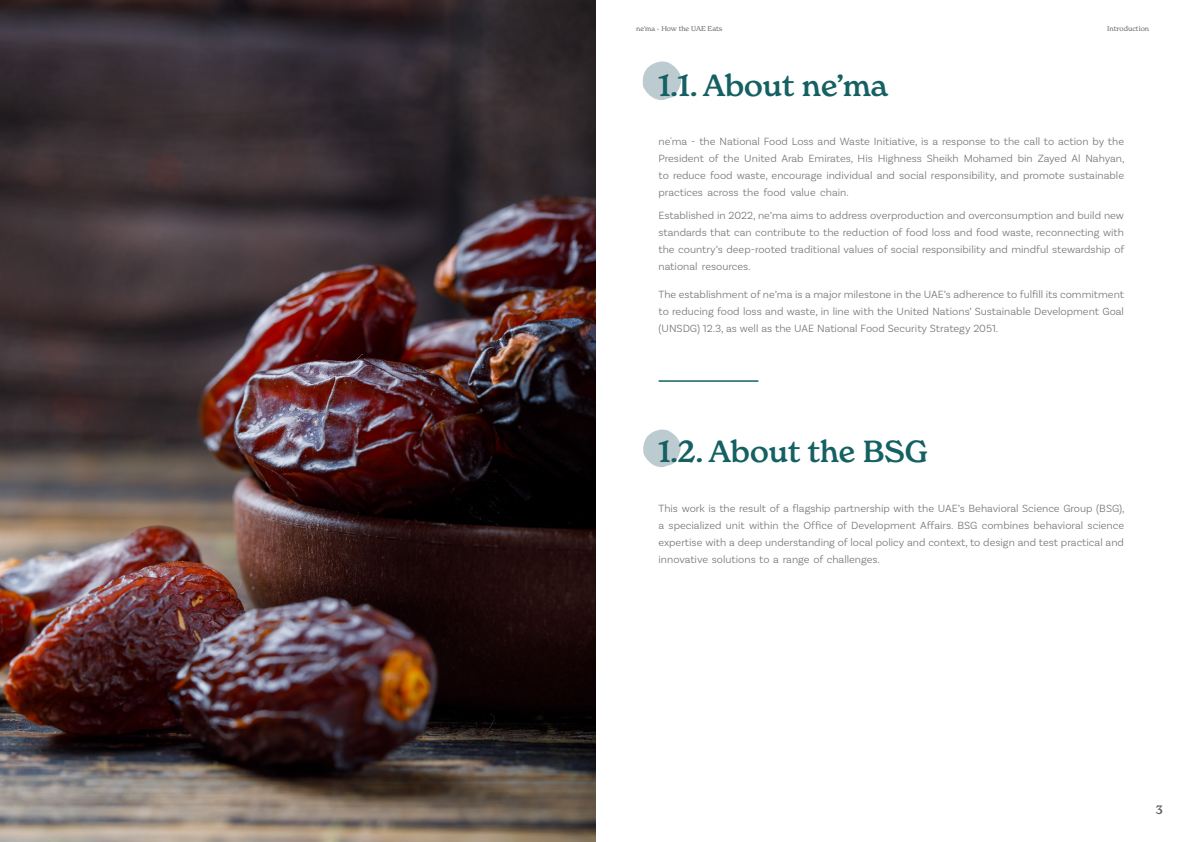
<style>
.page{position:relative;width:1191px;height:842px;background:#fff}
.page>*{position:absolute;margin:0;border:0;box-sizing:border-box;transform-origin:0 0}
.text_black{font:500 30px "New Spirit";color:#146062}
.t1{font:500 12px "New Spirit";color:#616260}
.subtitle_colour_right{font:300 11px/17px "Basic Sans";color:#6d6f71;text-align:justify}
.t2{font:7px "New Spirit";color:#6d6f71}
.t3{font:7px "New Spirit";color:#6d6f72}
</style>
<div class="page">
<hr style="left:595px;top:0;width:1px;height:842px;background:#000">
<img style="left:0;top:0;width:595px;height:842px">
<svg style="left:642px;top:61px;width:39px;height:39px"></svg>
<svg style="left:643px;top:430px;width:37px;height:37px"></svg>
<hr style="left:658px;top:380px;width:100px;height:2px;background:#136062">
<p class="t2" style="left:636px;top:24px;width:88px">ne'ma - How the UAE Eats</p>
<p class="text_black" style="left:658px;top:66px;width:231px">1.1. About ne’ma</p>
<p class="t3" style="left:1107px;top:24px;width:43px">Introduction</p>
<p class="subtitle_colour_right" style="left:658px;top:133px;width:467px">ne'ma - the National Food Loss and Waste Initiative, is a response to the call to action by the President of the United Arab Emirates, His Highness Sheikh Mohamed bin Zayed Al Nahyan, to reduce food waste, encourage individual and social responsibility, and promote sustainable practices across the food value chain.</p>
<p class="subtitle_colour_right" style="left:658px;top:206px;width:467px">Established in 2022, ne’ma aims to address overproduction and overconsumption and build new standards that can contribute to the reduction of food loss and food waste, reconnecting with the country’s deep-rooted traditional values of social responsibility and mindful stewardship of national resources.</p>
<p class="subtitle_colour_right" style="left:658px;top:286px;width:467px">The establishment of ne’ma is a major milestone in the UAE’s adherence to fulfill its commitment to reducing food loss and waste, in line with the United Nations’ Sustainable Development Goal (UNSDG) 12.3, as well as the UAE National Food Security Strategy 2051.</p>
<p class="text_black" style="left:658px;top:433px;width:271px">1.2. About the BSG</p>
<p class="subtitle_colour_right" style="left:658px;top:500px;width:467px">This work is the result of a flagship partnership with the UAE’s Behavioral Science Group (BSG), a specialized unit within the Office of Development Affairs. BSG combines behavioral science expertise with a deep understanding of local policy and context, to design and test practical and innovative solutions to a range of challenges.</p>
<p class="t1" style="left:1155px;top:802px;width:9px">3</p>
</div>
